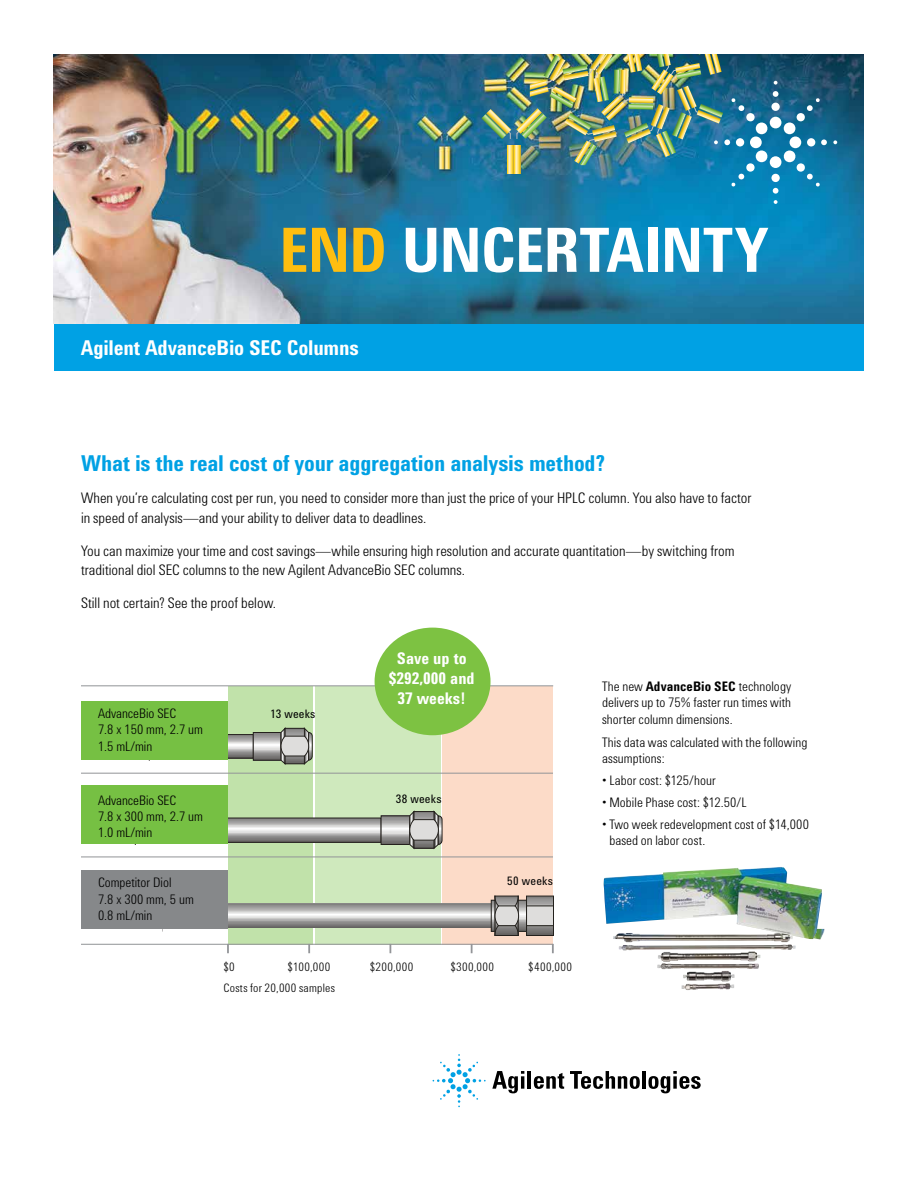
<style>
.page{position:relative;width:918px;height:1188px;background:#fff}
.page>*{position:absolute;margin:0;border:0;box-sizing:border-box;transform-origin:0 0}
.t1{font:700 62.85px "Agilent Condensed CFF";letter-spacing:-.015em;color:#fff}
.t2{font:700 22.5px "Agilent Condensed CFF";letter-spacing:-.01em;color:#00a1e4}
.t3{font:700 21px "Agilent Condensed CFF";letter-spacing:-.01em;color:#fff}
.t4{font:700 16.5px/19.8px "Agilent Condensed CFF";color:#fff;text-align:center}
.t5{font:300 15px/19.5px "Agilent Condensed CFF";color:#000}
.t6{font:300 13.5px/16.2px "Agilent Condensed CFF";letter-spacing:.005em;color:#000}
.t7{font:300 12px "Agilent Condensed CFF";letter-spacing:.03em;color:#000}
.t8{font:12px "Agilent Condensed CFF";letter-spacing:.02em;color:#000}
.s1{color:#febe10}
.s2{font-weight:700}
</style>
<div class="page">
<img style="left:54px;top:54px;width:810px;height:270px">
<div style="left:54px;top:324px;width:810px;height:47px;background:#00a1e4"></div>
<svg style="left:492px;top:1071px;width:32px;height:22px"></svg>
<hr style="left:528px;top:1071px;width:3px;height:18px;background:#000">
<svg style="left:534px;top:1073px;width:30px;height:16px"></svg>
<svg style="left:570px;top:1071px;width:70px;height:18px"></svg>
<hr style="left:642px;top:1071px;width:4px;height:18px;background:#000">
<svg style="left:648px;top:1071px;width:53px;height:22px"></svg>
<svg style="left:433px;top:1054px;width:53px;height:53px"></svg>
<svg style="left:833px;top:140px;width:4px;height:4px"></svg>
<svg style="left:774px;top:200px;width:4px;height:4px"></svg>
<img style="left:481px;top:54px;width:346px;height:140px">
<img style="left:621px;top:929px;width:204px;height:14px">
<img style="left:604px;top:868px;width:182px;height:71px">
<div style="left:315px;top:686px;width:126px;height:258px;background:#cfe9bd"></div>
<div style="left:228px;top:686px;width:85px;height:258px;background:#c1e2aa"></div>
<div style="left:443px;top:686px;width:110px;height:258px;background:#fcdbc8"></div>
<hr style="left:163px;top:927px;width:328px;height:1px;background:#605e5d">
<hr style="left:163px;top:926px;width:328px;height:1px;background:#696765">
<hr style="left:163px;top:925px;width:328px;height:1px;background:#706e6d">
<hr style="left:163px;top:924px;width:328px;height:1px;background:#7b7978">
<hr style="left:163px;top:923px;width:328px;height:1px;background:#838181">
<hr style="left:163px;top:921px;width:328px;height:2px;background:#8d8c8b">
<hr style="left:163px;top:921px;width:328px;height:1px;background:#929090">
<hr style="left:163px;top:919px;width:328px;height:2px;background:#a09f9f">
<hr style="left:163px;top:919px;width:328px;height:1px;background:#aeadac">
<hr style="left:163px;top:918px;width:328px;height:1px;background:#c1bfbe">
<hr style="left:163px;top:917px;width:328px;height:1px;background:#dedddc">
<hr style="left:163px;top:916px;width:328px;height:1px;background:#e5e4e4">
<hr style="left:163px;top:915px;width:328px;height:1px;background:#eee">
<hr style="left:163px;top:914px;width:328px;height:1px;background:#fafbfb">
<hr style="left:163px;top:913px;width:328px;height:1px;background:#f9f9f8">
<hr style="left:163px;top:912px;width:328px;height:1px;background:#e7e7e7">
<hr style="left:163px;top:911px;width:328px;height:1px;background:#d9d9d8">
<hr style="left:163px;top:910px;width:328px;height:1px;background:#c6c5c4">
<hr style="left:163px;top:909px;width:328px;height:1px;background:#b8b7b7">
<hr style="left:163px;top:907px;width:328px;height:2px;background:#aaa9a8">
<hr style="left:163px;top:907px;width:328px;height:1px;background:#a4a2a3">
<hr style="left:163px;top:906px;width:328px;height:1px;background:#9b9b9b">
<hr style="left:163px;top:905px;width:328px;height:1px;background:#929190">
<hr style="left:163px;top:904px;width:328px;height:1px;background:#828180">
<svg style="left:491px;top:895px;width:62px;height:41px;background:#9f9c9a"></svg>
<hr style="left:135px;top:842px;width:246px;height:1px;background:#605e5d">
<hr style="left:135px;top:839px;width:246px;height:1px;background:#747271">
<hr style="left:135px;top:837px;width:246px;height:2px;background:#7f7d7d">
<hr style="left:135px;top:837px;width:246px;height:1px;background:#838181">
<hr style="left:135px;top:836px;width:246px;height:1px;background:#8b8a89">
<hr style="left:135px;top:835px;width:246px;height:1px;background:#979696">
<hr style="left:135px;top:834px;width:246px;height:1px;background:#aaa9a8">
<hr style="left:135px;top:833px;width:246px;height:1px;background:#bbbaba">
<hr style="left:135px;top:832px;width:246px;height:1px;background:#d5d5d4">
<hr style="left:135px;top:830px;width:246px;height:2px;background:#e3e3e3">
<hr style="left:135px;top:830px;width:246px;height:1px;background:#e7e7e7">
<hr style="left:135px;top:829px;width:246px;height:1px;background:#f3f3f4">
<hr style="left:135px;top:828px;width:246px;height:1px;background:#fdfdfd">
<hr style="left:135px;top:827px;width:246px;height:1px;background:#f6f6f6">
<hr style="left:135px;top:826px;width:246px;height:1px;background:#e5e4e4">
<hr style="left:135px;top:825px;width:246px;height:1px;background:#d5d5d4">
<hr style="left:135px;top:824px;width:246px;height:1px;background:#c6c5c4">
<hr style="left:135px;top:823px;width:246px;height:1px;background:#b5b4b5">
<hr style="left:135px;top:822px;width:246px;height:1px;background:#aaa9a8">
<hr style="left:135px;top:821px;width:246px;height:1px;background:#a09f9f">
<hr style="left:135px;top:820px;width:246px;height:1px;background:#969695">
<div style="left:135px;top:818px;width:246px;height:24px;border:1px solid #24211d"></div>
<svg style="left:381px;top:811px;width:62px;height:38px;background:#a6a7a1"></svg>
<hr style="left:149px;top:758px;width:104px;height:1px;background:#605e5d">
<hr style="left:149px;top:755px;width:104px;height:1px;background:#706e6d">
<hr style="left:149px;top:754px;width:104px;height:1px;background:#7b7978">
<hr style="left:149px;top:753px;width:104px;height:1px;background:#838181">
<hr style="left:149px;top:752px;width:104px;height:1px;background:#8b8a89">
<hr style="left:149px;top:751px;width:104px;height:1px;background:#979696">
<hr style="left:149px;top:750px;width:104px;height:1px;background:#aaa9a8">
<hr style="left:149px;top:749px;width:104px;height:1px;background:#bbbaba">
<hr style="left:149px;top:748px;width:104px;height:1px;background:#d5d5d4">
<hr style="left:149px;top:747px;width:104px;height:1px;background:#e3e3e3">
<hr style="left:149px;top:746px;width:104px;height:1px;background:#edecec">
<hr style="left:149px;top:745px;width:104px;height:1px;background:#f7f7f7">
<hr style="left:149px;top:743px;width:104px;height:2px;background:#fdfdfd">
<hr style="left:149px;top:743px;width:104px;height:1px;background:#f6f6f6">
<hr style="left:149px;top:742px;width:104px;height:1px;background:#e5e4e4">
<hr style="left:149px;top:741px;width:104px;height:1px;background:#cecdcc">
<hr style="left:149px;top:740px;width:104px;height:1px;background:#bfbebd">
<hr style="left:149px;top:739px;width:104px;height:1px;background:#afaead">
<hr style="left:149px;top:738px;width:104px;height:1px;background:#a4a2a3">
<hr style="left:149px;top:737px;width:104px;height:1px;background:#9b9b9b">
<div style="left:149px;top:735px;width:104px;height:23px;border:1px solid #24211d"></div>
<svg style="left:253px;top:728px;width:60px;height:37px;background:#a3a69d"></svg>
<hr style="left:82px;top:773px;width:471px;height:1px;background:#939598">
<div style="left:82px;top:785px;width:146px;height:59px;background:#76c043"></div>
<div style="left:82px;top:701px;width:146px;height:59px;background:#76c043"></div>
<div style="left:82px;top:870px;width:146px;height:58px;background:#86888a"></div>
<hr style="left:82px;top:856px;width:471px;height:1px;background:#939598">
<hr style="left:82px;top:944px;width:471px;height:1px;background:#939598">
<svg style="left:227px;top:945px;width:2px;height:8px"></svg>
<svg style="left:308px;top:945px;width:2px;height:8px"></svg>
<svg style="left:471px;top:945px;width:2px;height:8px"></svg>
<svg style="left:552px;top:944px;width:2px;height:9px"></svg>
<hr style="left:82px;top:685px;width:471px;height:1px;background:#939598">
<div style="left:375px;top:628px;width:116px;height:107px;background:#7dc242;border-radius:50%"></div>
<h1 class="t1" style="left:279px;top:203px;width:491px"><span class="s1">END</span> UNCERTAINTY</h1>
<h3 class="t3" style="left:81px;top:332px;width:279px">Agilent AdvanceBio SEC Columns</h3>
<h2 class="t2" style="left:81px;top:446px;width:526px">What is the real cost of your aggregation analysis method?</h2>
<p class="t5" style="left:81px;top:487px;width:672px">When you’re calculating cost per run, you need to consider more than just the price of your HPLC column. You also have to factor in speed of analysis—and your ability to deliver data to deadlines.</p>
<p class="t5" style="left:81px;top:540px;width:655px">You can maximize your time and cost savings—while ensuring high resolution and accurate quantitation—by switching from traditional diol SEC columns to the new Agilent AdvanceBio SEC columns.</p>
<p class="t5" style="left:81px;top:592px;width:197px">Still not certain? See the proof below.</p>
<p class="t6" style="left:98px;top:704px;width:107px">AdvanceBio SEC<br>7.8 x 150 mm, 2.7 um<br>1.5 mL/min</p>
<p class="t6" style="left:98px;top:791px;width:107px">AdvanceBio SEC<br>7.8 x 300 mm, 2.7 um<br>1.0 mL/min</p>
<p class="t6" style="left:98px;top:874px;width:97px">Competitor Diol<br>7.8 x 300 mm, 5 um<br>0.8 mL/min</p>
<p class="t8" style="left:270px;top:705px;width:47px">13 weeks</p>
<p class="t4" style="left:389px;top:648px;width:87px">Save up to $292,000 and<br>37 weeks!</p>
<p class="t8" style="left:396px;top:789px;width:47px">38 weeks</p>
<p class="t8" style="left:507px;top:872px;width:47px">50 weeks</p>
<p class="t7" style="left:223px;top:958px;width:13px">$0</p>
<p class="t7" style="left:288px;top:958px;width:44px">$100,000</p>
<p class="t7" style="left:370px;top:958px;width:45px">$200,000</p>
<p class="t7" style="left:450px;top:958px;width:45px">$300,000</p>
<p class="t7" style="left:528px;top:958px;width:45px">$400,000</p>
<p class="t7" style="left:223px;top:979px;width:113px">Costs for 20,000 samples</p>
<p class="t6" style="left:602px;top:677px;width:191px;text-align:justify">The new <span class="s2">AdvanceBio SEC</span> technology delivers up to 75% faster run times with shorter column dimensions.</p>
<p class="t6" style="left:602px;top:733px;width:207px">This data was calculated with the following assumptions:</p>
<p class="t6" style="left:602px;top:771px;width:115px">• Labor cost: $125/hour</p>
<p class="t6" style="left:602px;top:793px;width:146px">• Mobile Phase cost: $12.50/L</p>
<p class="t6" style="left:609px;top:815px;width:201px;text-indent:-7px">• Two week redevelopment cost of $14,000 based on labor cost.</p>
</div>
